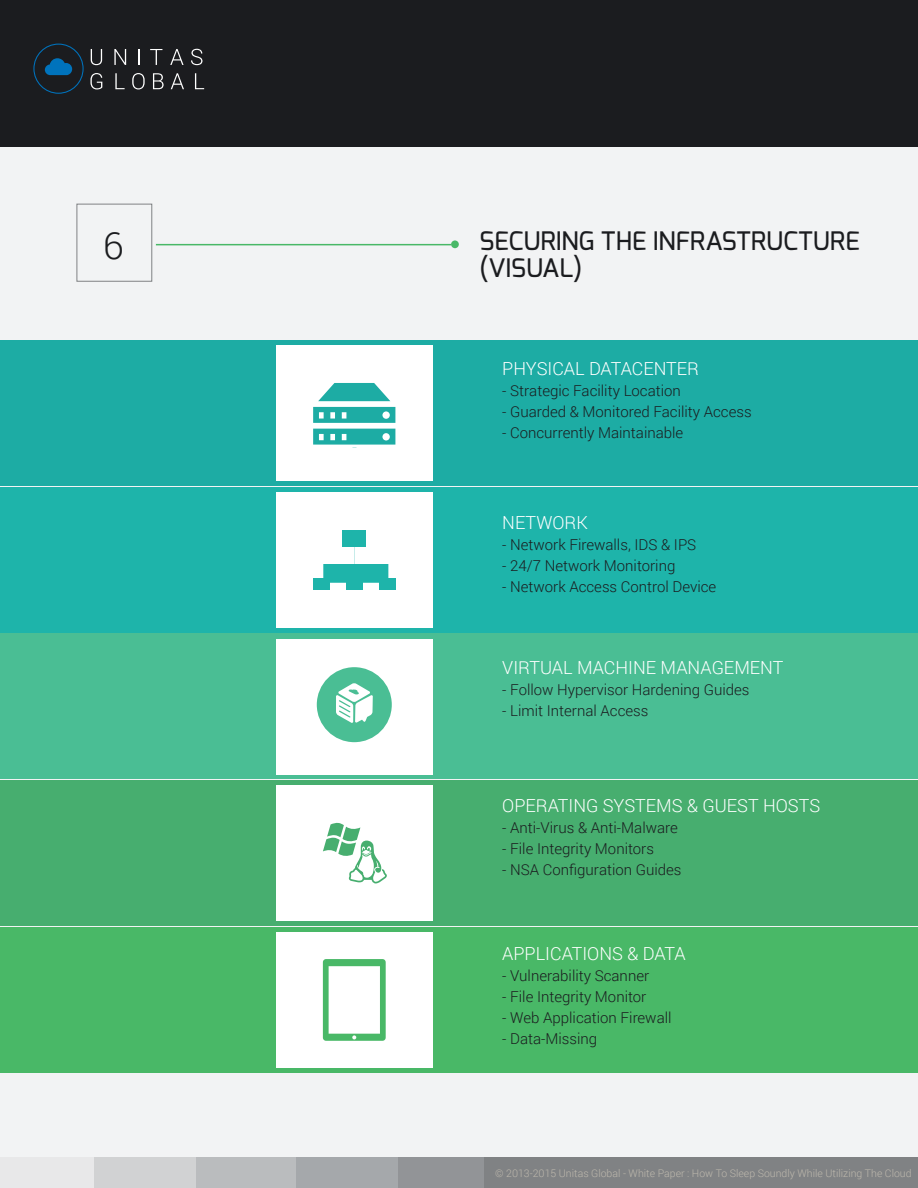
<style>
.page{position:relative;width:918px;height:1188px;background:#f2f3f4}
.page>*{position:absolute;margin:0;border:0;box-sizing:border-box;transform-origin:0 0}
.t1{font:300 37.5px "Roboto";color:#1b1c1f}
.t2{font:500 25.5px "Exo";color:#1b1c1f}
.t3{font:300 18px "Roboto";color:#fff}
.t4{font:300 15px "Roboto";color:#1b1c1f}
.t5{font:300 10.5px "Roboto";color:#bdb8ad}
</style>
<div class="page">
<div style="left:0;top:1158px;width:94px;height:30px;background:#e8e8e9"></div>
<div style="left:195px;top:1158px;width:102px;height:30px;background:#babcbe"></div>
<div style="left:94px;top:1158px;width:101px;height:30px;background:#d1d2d3"></div>
<div style="left:297px;top:1158px;width:101px;height:30px;background:#a5a8ab"></div>
<div style="left:398px;top:1158px;width:101px;height:30px;background:#929497"></div>
<div style="left:485px;top:1158px;width:433px;height:30px;background:#808284"></div>
<div style="left:0;top:0;width:918px;height:147px;background:#1b1c1f"></div>
<svg style="left:91px;top:49px;width:11px;height:16px"></svg>
<svg style="left:114px;top:49px;width:12px;height:16px"></svg>
<svg style="left:138px;top:49px;width:2px;height:16px"></svg>
<svg style="left:150px;top:49px;width:12px;height:16px"></svg>
<svg style="left:170px;top:49px;width:14px;height:16px"></svg>
<svg style="left:191px;top:49px;width:11px;height:16px"></svg>
<svg style="left:90px;top:73px;width:12px;height:16px"></svg>
<svg style="left:115px;top:73px;width:10px;height:16px"></svg>
<svg style="left:132px;top:73px;width:13px;height:16px"></svg>
<svg style="left:153px;top:73px;width:11px;height:16px"></svg>
<svg style="left:171px;top:73px;width:13px;height:16px"></svg>
<svg style="left:195px;top:73px;width:9px;height:16px"></svg>
<div style="left:33px;top:44px;width:51px;height:50px;border:1px solid #0072bc;border-radius:50%"></div>
<svg style="left:45px;top:58px;width:27px;height:17px"></svg>
<div style="left:1px;top:340px;width:917px;height:146px;background:#1daca4"></div>
<div style="left:0;top:487px;width:918px;height:145px;background:#1eb4aa"></div>
<div style="left:0;top:634px;width:918px;height:145px;background:#4abe94"></div>
<div style="left:0;top:781px;width:918px;height:145px;background:#47ae6f"></div>
<div style="left:0;top:927px;width:918px;height:145px;background:#49b867"></div>
<div style="left:276px;top:492px;width:156px;height:136px;background:#fff"></div>
<div style="left:276px;top:639px;width:156px;height:136px;background:#fff"></div>
<div style="left:276px;top:786px;width:156px;height:135px;background:#fff"></div>
<div style="left:276px;top:932px;width:156px;height:136px;background:#fff"></div>
<svg style="left:323px;top:959px;width:63px;height:82px"></svg>
<svg style="left:317px;top:667px;width:75px;height:75px"></svg>
<div style="left:276px;top:345px;width:156px;height:136px;background:#fff"></div>
<svg style="left:313px;top:383px;width:82px;height:65px"></svg>
<hr style="left:156px;top:244px;width:295px;height:1px;background:#49b867">
<div style="left:451px;top:240px;width:8px;height:8px;background:#49b867;border-radius:50%"></div>
<div style="left:77px;top:204px;width:75px;height:77px;border:1px solid #808284"></div>
<div style="left:343px;top:530px;width:23px;height:17px;background:#1eb4aa"></div>
<div style="left:314px;top:578px;width:16px;height:12px;background:#1eb4aa"></div>
<div style="left:346px;top:578px;width:16px;height:12px;background:#1eb4aa"></div>
<div style="left:379px;top:578px;width:16px;height:12px;background:#1eb4aa"></div>
<svg style="left:323px;top:547px;width:65px;height:36px"></svg>
<svg style="left:323px;top:823px;width:64px;height:60px"></svg>
<p class="t1" style="left:103px;top:219px;width:22px">6</p>
<p class="t2" style="left:480px;top:224px;width:382px">SECURING THE INFRASTRUCTURE</p>
<p class="t2" style="left:480px;top:251px;width:104px">(VISUAL)</p>
<p class="t3" style="left:502px;top:357px;width:198px">PHYSICAL DATACENTER</p>
<p class="t4" style="left:502px;top:381px;width:180px">- Strategic Facility Location</p>
<p class="t4" style="left:502px;top:402px;width:251px">- Guarded &amp; Monitored Facility Access</p>
<p class="t4" style="left:502px;top:423px;width:183px">- Concurrently Maintainable</p>
<p class="t3" style="left:502px;top:510px;width:87px">NETWORK</p>
<p class="t4" style="left:502px;top:534px;width:196px">- Network Firewalls, IDS &amp; IPS</p>
<p class="t4" style="left:502px;top:555px;width:175px">- 24/7 Network Monitoring</p>
<p class="t4" style="left:502px;top:576px;width:216px">- Network Access Control Device</p>
<p class="t3" style="left:502px;top:655px;width:283px">VIRTUAL MACHINE MANAGEMENT</p>
<p class="t4" style="left:502px;top:679px;width:249px">- Follow Hypervisor Hardening Guides</p>
<p class="t4" style="left:502px;top:700px;width:148px">- Limit Internal Access</p>
<p class="t3" style="left:502px;top:794px;width:319px">OPERATING SYSTEMS &amp; GUEST HOSTS</p>
<p class="t4" style="left:502px;top:818px;width:177px">- Anti-Virus &amp; Anti-Malware</p>
<p class="t4" style="left:502px;top:839px;width:153px">- File Integrity Monitors</p>
<p class="t4" style="left:502px;top:860px;width:181px">- NSA Configuration Guides</p>
<p class="t3" style="left:502px;top:942px;width:185px">APPLICATIONS &amp; DATA</p>
<p class="t4" style="left:502px;top:966px;width:148px">- Vulnerability Scanner</p>
<p class="t4" style="left:502px;top:987px;width:146px">- File Integrity Monitor</p>
<p class="t4" style="left:502px;top:1008px;width:171px">- Web Application Firewall</p>
<p class="t4" style="left:502px;top:1029px;width:96px">- Data-Missing</p>
<p class="t5" style="left:495px;top:1165px;width:418px">© 2013-2015 Unitas Global - White Paper : How To Sleep Soundly While Utilizing The Cloud</p>
</div>
